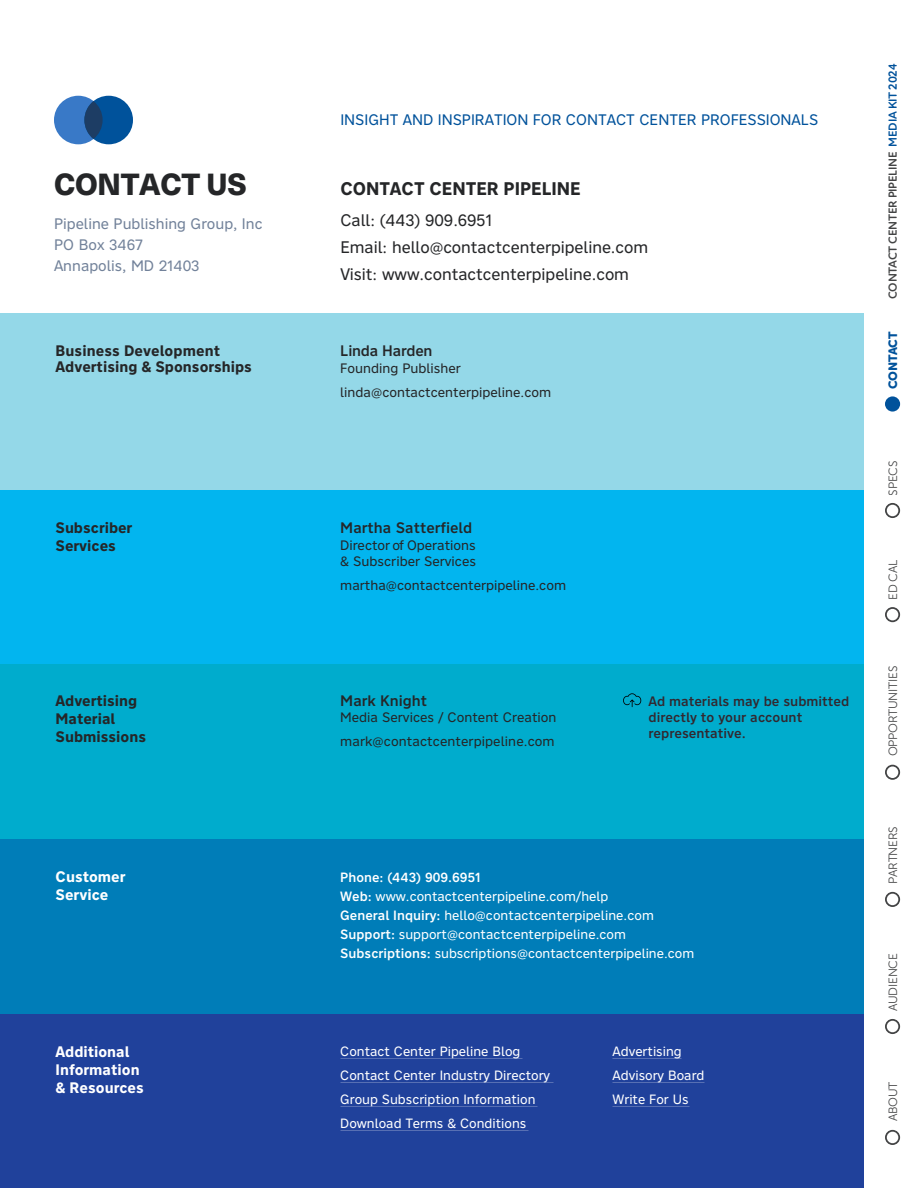
<style>
.page{position:relative;width:918px;height:1188px;background:#fff}
.page>*{position:absolute;margin:0;border:0;box-sizing:border-box;transform-origin:0 0}
.t1{font:800 30px "Neue Haas Unica W1 G";letter-spacing:-.015em;color:#252628}
.t2{font:700 18px "Nort";letter-spacing:-.005em;color:#252628}
.t3{font:16.5px/27px "Nort";letter-spacing:-.005em;color:#252628}
.t4{font:700 15px/18px "Nort";color:#252628}
.t5{font:15px/21px "Nort";color:#72829a}
.t6{font:15px "Nort";color:#00529b}
.t7{font:700 15px/18px "Nort";color:#fff}
.t8{font:500 15px "Nort";color:#252628}
.t9{font:13.5px/24px "Nort";color:#252628}
.t10{font:500 13.5px/16.2px "Nort";color:#322830}
.t11{font:13.35px/18.9px "Nort";color:#fff}
.t12{font:12px "Museo Sans 300";letter-spacing:-.02em;color:#151617}
.t13{font:700 12px "New Atten Round";letter-spacing:-.02em;color:rgb(21 22 23/.8)}
.t14{font:12px "Museo Sans 900";letter-spacing:-.02em;color:#00529b}
.s1{color:#00529b}
.s2{font-weight:500}
</style>
<div class="page">
<svg style="left:885px;top:1019px;width:15px;height:15px"></svg>
<svg style="left:885px;top:1130px;width:15px;height:15px"></svg>
<svg style="left:885px;top:892px;width:15px;height:15px"></svg>
<svg style="left:885px;top:765px;width:15px;height:15px"></svg>
<svg style="left:885px;top:503px;width:15px;height:15px"></svg>
<div style="left:885px;top:396px;width:15px;height:16px;background:#00529b;border-radius:50%"></div>
<svg style="left:885px;top:607px;width:15px;height:15px"></svg>
<div style="left:0;top:1012px;width:864px;height:176px;background:#20419b"></div>
<div style="left:0;top:837px;width:864px;height:176px;background:#007db8"></div>
<div style="left:0;top:662px;width:864px;height:177px;background:#00accd"></div>
<div style="left:0;top:488px;width:864px;height:176px;background:#02b5ef"></div>
<div style="left:0;top:313px;width:864px;height:176px;background:#94d8e8"></div>
<div style="left:54px;top:96px;width:49px;height:48px;background:#3979c7;border-radius:50%"></div>
<div style="left:84px;top:96px;width:49px;height:48px;background:#00529b;border-radius:50%"></div>
<svg style="left:84px;top:101px;width:19px;height:38px"></svg>
<svg style="left:623px;top:693px;width:18px;height:14px"></svg>
<h1 class="t1" style="left:54px;top:161px;width:194px">CONTACT US</h1>
<p class="t5" style="left:54px;top:213px;width:210px">Pipeline Publishing Group, Inc<br>PO Box 3467<br>Annapolis, MD 21403</p>
<p class="t6" style="left:340px;top:109px;width:479px">INSIGHT AND INSPIRATION FOR CONTACT CENTER PROFESSIONALS</p>
<h2 class="t2" style="left:340px;top:176px;width:242px">CONTACT CENTER PIPELINE</h2>
<p class="t3" style="left:340px;top:206px;width:309px">Call: (443) 909.6951<br>Email: hello@contactcenterpipeline.com<br>Visit: www.contactcenterpipeline.com</p>
<p class="t13" style="left:886px;top:299px;width:236px;rotate:-90deg">CONTACT CENTER PIPELINE <span class="s1">MEDIA KIT 2024</span></p>
<p class="t4" style="left:56px;top:342px;width:198px;line-height:16.4px">Business Development<br>Advertising &amp; Sponsorships</p>
<p class="t8" style="left:340px;top:341px;width:94px">Linda Harden</p>
<p class="t9" style="left:340px;top:356px;width:213px">Founding Publisher linda@contactcenterpipeline.com</p>
<p class="t14" style="left:886px;top:389px;width:59px;rotate:-90deg">CONTACT</p>
<p class="t12" style="left:887px;top:496px;width:36px;rotate:-90deg">SPECS</p>
<p class="t4" style="left:55px;top:518px;width:78px">Subscriber<br>Services</p>
<p class="t8" style="left:340px;top:518px;width:134px">Martha Satterfield</p>
<p class="t9" style="left:340px;top:536px;width:137px;line-height:16.2px">Director of Operations &amp; Subscriber Services</p>
<p class="t9" style="left:340px;top:573px;width:227px">martha@contactcenterpipeline.com</p>
<p class="t12" style="left:887px;top:600px;width:42px;rotate:-90deg">ED CAL</p>
<p class="t4" style="left:56px;top:691px;width:92px">Advertising<br>Material<br>Submissions</p>
<p class="t8" style="left:340px;top:691px;width:88px">Mark Knight</p>
<p class="t9" style="left:340px;top:705px;width:218px">Media Services / Content Creation mark@contactcenterpipeline.com</p>
<p class="t10" style="left:649px;top:693px;width:202px">Ad materials may be submitted directly to your account representative.</p>
<p class="t12" style="left:887px;top:756px;width:92px;rotate:-90deg">OPPORTUNITIES</p>
<p class="t7" style="left:56px;top:868px;width:72px">Customer<br>Service</p>
<p class="t11" style="left:340px;top:868px;width:355px"><span class="s2">Phone: (443) 909.6951<br>Web:</span> www.contactcenterpipeline.com/help<br><span class="s2">General Inquiry:</span> hello@contactcenterpipeline.com <span class="s2">Support:</span> support@contactcenterpipeline.com <span class="s2">Subscriptions:</span> subscriptions@contactcenterpipeline.com</p>
<p class="t12" style="left:887px;top:884px;width:59px;rotate:-90deg">PARTNERS</p>
<p class="t12" style="left:887px;top:1011px;width:59px;rotate:-90deg">AUDIENCE</p>
<p class="t7" style="left:56px;top:1043px;width:90px">Additional<br>Information &amp; Resources</p>
<p class="t11" style="left:340px;top:1042px;width:182px">Contact Center Pipeline Blog</p>
<p class="t11" style="left:613px;top:1042px;width:71px">Advertising</p>
<p class="t11" style="left:340px;top:1066px;width:211px">Contact Center Industry Directory</p>
<p class="t11" style="left:613px;top:1066px;width:93px">Advisory Board</p>
<p class="t11" style="left:340px;top:1090px;width:197px">Group Subscription Information</p>
<p class="t11" style="left:613px;top:1090px;width:78px">Write For Us</p>
<p class="t11" style="left:340px;top:1114px;width:188px">Download Terms &amp; Conditions</p>
<p class="t12" style="left:887px;top:1121px;width:41px;rotate:-90deg">ABOUT</p>
</div>
